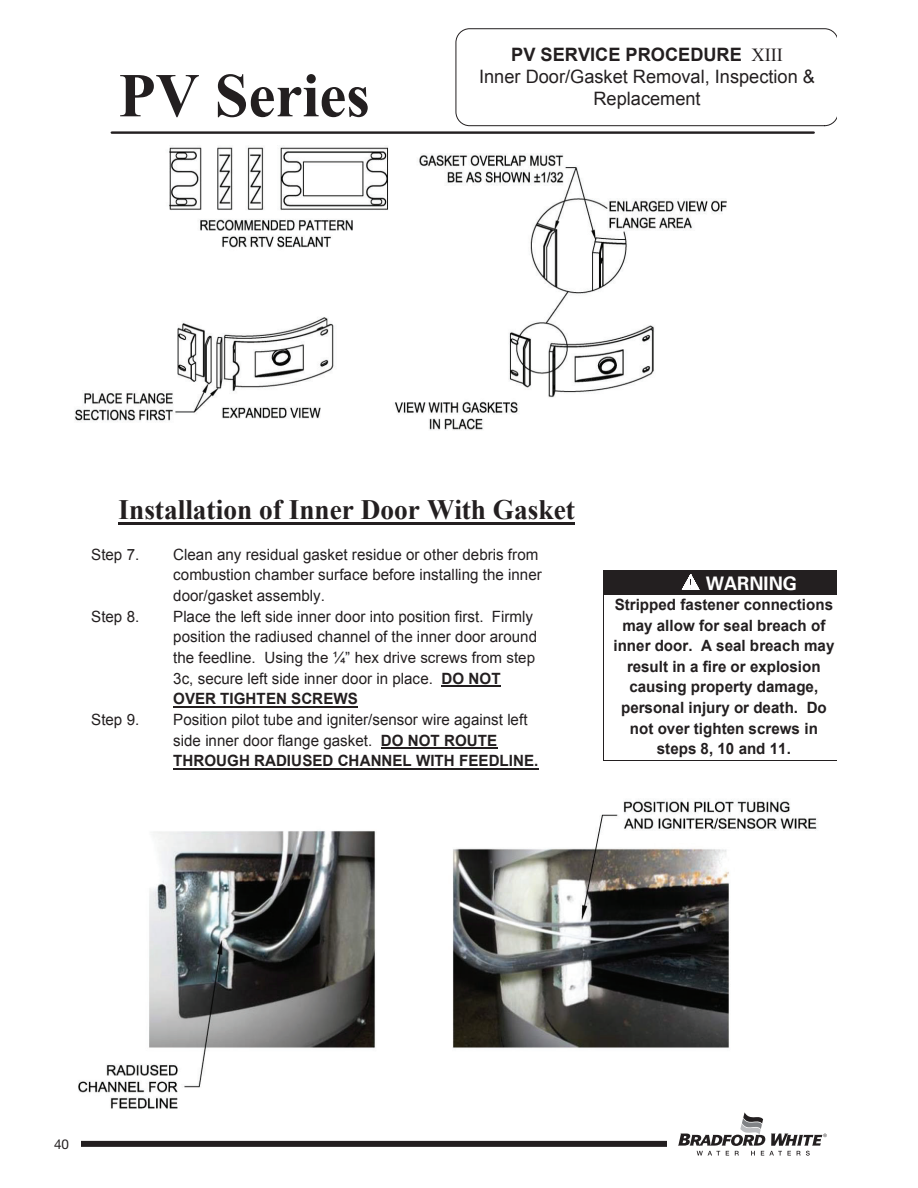
<style>
.page{position:relative;width:918px;height:1188px;background:#fff}
.page>*{position:absolute;margin:0;border:0;box-sizing:border-box;transform-origin:0 0}
.t1{font:700 62.4px "Times New Roman";color:#231f20}
.t2{font:700 28.05px "Times New Roman";color:#231f20}
.t3{font:700 18.75px "Univers";color:#fff}
.t4{font:18.45px/22.2px "Arial";color:#231f20;text-align:center}
.t5{font:15.6px/20.7px "Arial";color:#231f20}
.t6{font:700 15.6px/20.7px "Arial";color:#231f20;text-align:center}
.t7{font:13.5px "Helvetica Neue LT Std";color:#231f20}
.s1{font-weight:700}
.s2{font-family:"Times New Roman"}
</style>
<div class="page">
<hr style="left:112px;top:131px;width:702px;height:3px;background:#231f20">
<svg style="left:456px;top:29px;width:381px;height:97px"></svg>
<img style="left:74px;top:146px;width:743px;height:963px">
<hr style="left:119px;top:522px;width:456px;height:2px;background:#231f20">
<hr style="left:442px;top:685px;width:59px;height:2px;background:#231f20">
<hr style="left:173px;top:706px;width:185px;height:2px;background:#231f20">
<hr style="left:381px;top:747px;width:116px;height:2px;background:#231f20">
<hr style="left:173px;top:768px;width:366px;height:1px;background:#231f20">
<div style="left:604px;top:571px;width:233px;height:23px;background:#231f20"></div>
<svg style="left:682px;top:575px;width:17px;height:15px"></svg>
<hr style="left:604px;top:570px;width:233px;height:1px;background:#231f20">
<hr style="left:604px;top:594px;width:233px;height:1px;background:#231f20">
<hr style="left:604px;top:595px;width:1px;height:165px;background:#231f20">
<hr style="left:604px;top:760px;width:233px;height:1px;background:#231f20">
<div style="left:54px;top:1141px;width:783px;height:6px;background:#231f20"></div>
<div style="left:667px;top:1112px;width:170px;height:51px;background:#fff"></div>
<svg style="left:678px;top:1112px;width:149px;height:44px"></svg>
<div style="left:54px;top:1135px;width:27px;height:19px;background:#fff"></div>
<h1 class="t1" style="left:119px;top:52px;width:253px">PV Series</h1>
<p class="t4" style="left:479px;top:43px;width:337px"><span class="s1">PV SERVICE PROCEDURE</span> <span class="s2">XIII<br></span>Inner Door/Gasket Removal, Inspection &amp;</p>
<p class="t4" style="left:593px;top:88px;width:109px">Replacement</p>
<h2 class="t2" style="left:119px;top:490px;width:458px">Installation of Inner Door With Gasket</h2>
<p class="t5" style="left:91px;top:544px;width:49px">Step 7.</p>
<p class="t5" style="left:173px;top:544px;width:370px">Clean any residual gasket residue or other debris from combustion chamber surface before installing the inner door/gasket assembly.</p>
<p class="t5" style="left:91px;top:606px;width:49px">Step 8.</p>
<p class="t5" style="left:173px;top:606px;width:365px">Place the left side inner door into position first. Firmly position the radiused channel of the inner door around the feedline. Using the ¼” hex drive screws from step 3c, secure left side inner door in place. <span class="s1">DO NOT OVER TIGHTEN SCREWS</span></p>
<p class="t5" style="left:91px;top:709px;width:49px">Step 9.</p>
<p class="t5" style="left:173px;top:709px;width:367px">Position pilot tube and igniter/sensor wire against left side inner door flange gasket. <span class="s1">DO NOT ROUTE<br>THROUGH RADIUSED CHANNEL WITH FEEDLINE.</span></p>
<p class="t3" style="left:706px;top:572px;width:93px">WARNING</p>
<p class="t6" style="left:614px;top:594px;width:222px">Stripped fastener connections may allow for seal breach of inner door. A seal breach may result in a fire or explosion causing property damage, personal injury or death. Do not over tighten screws in steps 8, 10 and 11.</p>
<p class="t7" style="left:54px;top:1136px;width:17px">40</p>
</div>
